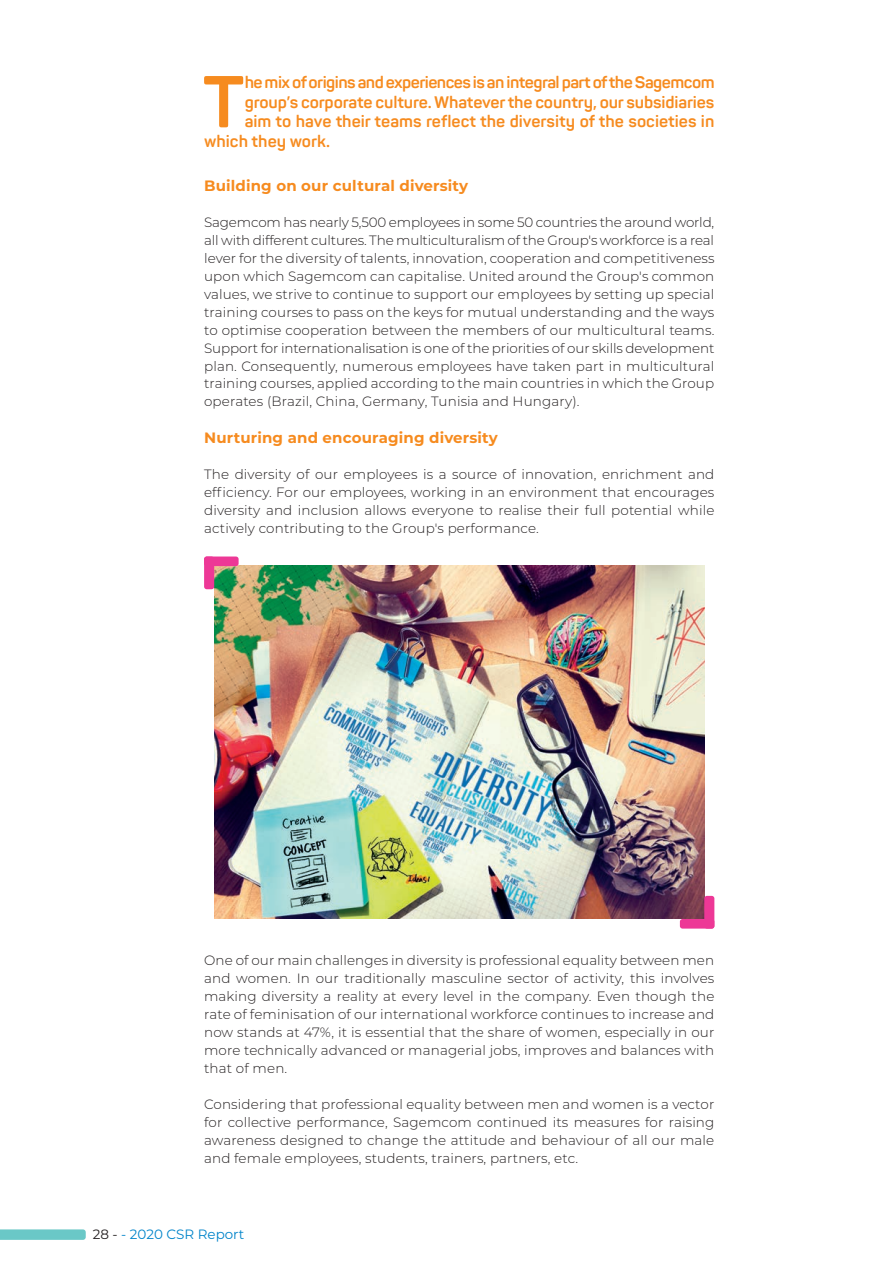
<style>
.page{position:relative;width:893px;height:1263px;background:#fff}
.page>*{position:absolute;margin:0;border:0;box-sizing:border-box;transform-origin:0 0}
.Introduction{font:700 72.3px "Panton";color:#f68b1f}
.Introduction-2{font:700 16.5px "Panton";letter-spacing:-.01em;color:#f68b1f}
.Introduction-3{font:700 16.5px "Panton";letter-spacing:-.035em;color:#f68b1f}
.Titre_paragraphe{font:700 15px "Montserrat";letter-spacing:.01em;color:#f68b1f}
.texte_courant{font:300 13.5px/18px "Montserrat";letter-spacing:.01em;color:#231f20;text-align:justify}
.t1{font:13.5px "Montserrat";color:#0084ca}
.s1{color:#231f20}
</style>
<div class="page">
<svg style="left:0;top:1229px;width:86px;height:11px"></svg>
<img style="left:214px;top:566px;width:490px;height:353px">
<div style="left:204px;top:556px;width:35px;height:10px;background:#ed3896;border-radius:3px"></div>
<div style="left:204px;top:556px;width:10px;height:33px;background:#ed3896;border-radius:3px"></div>
<div style="left:680px;top:919px;width:34px;height:9px;background:#ed3896;border-radius:3px"></div>
<div style="left:704px;top:896px;width:10px;height:32px;background:#ed3896;border-radius:3px"></div>
<p class="Introduction" style="left:203px;top:56px;width:44px">T</p>
<p class="Introduction-3" style="left:245px;top:72px;width:471px">he mix of origins and experiences is an integral part of the Sagemcom</p>
<p class="Introduction-2" style="left:245px;top:91px;width:471px">group’s corporate culture. Whatever the country, our subsidiaries</p>
<p class="Introduction-2" style="left:245px;top:111px;width:471px">aim to have their teams reflect the diversity of the societies in</p>
<p class="Introduction-2" style="left:204px;top:131px;width:127px">which they work.</p>
<p class="Titre_paragraphe" style="left:204px;top:174px;width:265px">Building on our cultural diversity</p>
<p class="texte_courant" style="left:204px;top:212px;width:512px">Sagemcom has nearly 5,500 employees in some 50 countries the around world, all with different cultures. The multiculturalism of the Group's workforce is a real lever for the diversity of talents, innovation, cooperation and competitiveness upon which Sagemcom can capitalise. United around the Group's common values, we strive to continue to support our employees by setting up special training courses to pass on the keys for mutual understanding and the ways to optimise cooperation between the members of our multicultural teams.<br>Support for internationalisation is one of the priorities of our skills development plan. Consequently, numerous employees have taken part in multicultural training courses, applied according to the main countries in which the Group operates (Brazil, China, Germany, Tunisia and Hungary).</p>
<p class="Titre_paragraphe" style="left:204px;top:426px;width:295px">Nurturing and encouraging diversity</p>
<p class="texte_courant" style="left:204px;top:464px;width:512px">The diversity of our employees is a source of innovation, enrichment and efficiency. For our employees, working in an environment that encourages diversity and inclusion allows everyone to realise their full potential while actively contributing to the Group's performance.</p>
<p class="texte_courant" style="left:204px;top:950px;width:512px">One of our main challenges in diversity is professional equality between men and women. In our traditionally masculine sector of activity, this involves making diversity a reality at every level in the company. Even though the rate of feminisation of our international workforce continues to increase and now stands at 47%, it is essential that the share of women, especially in our more technically advanced or managerial jobs, improves and balances with that of men.</p>
<p class="texte_courant" style="left:204px;top:1094px;width:512px">Considering that professional equality between men and women is a vector for collective performance, Sagemcom continued its measures for raising awareness designed to change the attitude and behaviour of all our male and female employees, students, trainers, partners, etc.</p>
<p class="t1" style="left:93px;top:1225px;width:153px"><span class="s1">28 -</span> - 2020 CSR Report</p>
</div>
